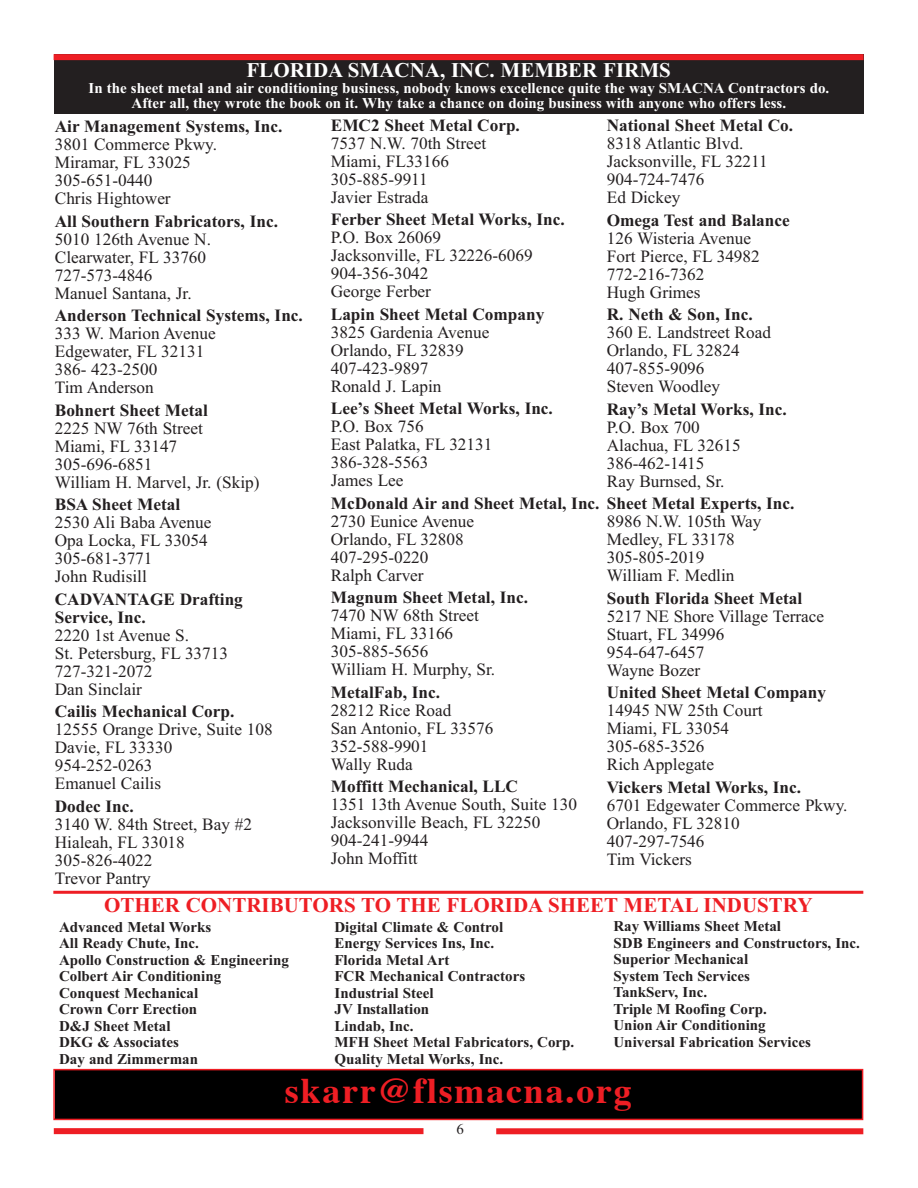
<style>
.page{position:relative;width:918px;height:1188px;background:#fff}
.page>*{position:absolute;margin:0;border:0;box-sizing:border-box;transform-origin:0 0}
.t1{font:700 36px "Times";letter-spacing:.05em;color:#ee1e24}
.t2{font:700 21px "Times New Roman";color:#ee1e24}
.t3{font:700 21px "Times New Roman";color:#fff}
.t4{font:17.25px/18px "Times New Roman";color:#231f20}
.t5{font:700 17.25px/18px "Times New Roman";color:#231f20}
.t6{font:700 15px/16.5px "Times New Roman";color:#231f20}
.t7{font:700 15px/15px "Times New Roman";color:#fff;text-align:center}
.t8{font:15px "Times New Roman";color:#231f20}
</style>
<div class="page">
<div style="left:54px;top:1128px;width:370px;height:6px;background:#ee1e24"></div>
<div style="left:496px;top:1128px;width:367px;height:6px;background:#ee1e24"></div>
<div style="left:55px;top:1070px;width:807px;height:49px;background:#000"></div>
<div style="left:53px;top:1069px;width:810px;height:51px;border:2px solid #ee1e24"></div>
<hr style="left:53px;top:891px;width:810px;height:3px;background:#ee1e24">
<div style="left:54px;top:54px;width:810px;height:59px;background:#231f20"></div>
<div style="left:54px;top:54px;width:810px;height:6px;background:#ee1e24"></div>
<p class="t3" style="left:247px;top:63px;width:426px">FLORIDA SMACNA, INC. MEMBER FIRMS</p>
<p class="t7" style="left:89px;top:83px;width:742px">In the sheet metal and air conditioning business, nobody knows excellence quite the way SMACNA Contractors do.<br>After all, they wrote the book on it. Why take a chance on doing business with anyone who offers less.</p>
<p class="t5" style="left:331px;top:118px;width:191px">EMC2 Sheet Metal Corp.</p>
<p class="t4" style="left:331px;top:136px;width:157px">7537 N.W. 70th Street<br>Miami, FL33166<br>305-885-9911<br>Javier Estrada</p>
<p class="t5" style="left:331px;top:213px;width:235px">Ferber Sheet Metal Works, Inc.</p>
<p class="t4" style="left:331px;top:230px;width:203px">P.O. Box 26069<br>Jacksonville, FL 32226-6069<br>904-356-3042<br>George Ferber</p>
<p class="t5" style="left:331px;top:307px;width:215px">Lapin Sheet Metal Company</p>
<p class="t4" style="left:331px;top:325px;width:160px">3825 Gardenia Avenue<br>Orlando, FL 32839<br>407-423-9897<br>Ronald J. Lapin</p>
<p class="t5" style="left:331px;top:402px;width:224px">Lee’s Sheet Metal Works, Inc.</p>
<p class="t4" style="left:331px;top:419px;width:163px">P.O. Box 756<br>East Palatka, FL 32131<br>386-328-5563<br>James Lee</p>
<p class="t5" style="left:331px;top:496px;width:465px">McDonald Air and Sheet Metal, Inc. Sheet Metal Experts, Inc.</p>
<p class="t4" style="left:331px;top:514px;width:145px">2730 Eunice Avenue<br>Orlando, FL 32808<br>407-295-0220<br>Ralph Carver</p>
<p class="t5" style="left:331px;top:591px;width:199px">Magnum Sheet Metal, Inc.</p>
<p class="t4" style="left:331px;top:608px;width:166px">7470 NW 68th Street<br>Miami, FL 33166<br>305-885-5656<br>William H. Murphy, Sr.</p>
<p class="t5" style="left:331px;top:685px;width:111px">MetalFab, Inc.</p>
<p class="t4" style="left:331px;top:703px;width:164px">28212 Rice Road<br>San Antonio, FL 33576<br>352-588-9901<br>Wally Ruda</p>
<p class="t5" style="left:331px;top:780px;width:189px">Moffitt Mechanical, LLC</p>
<p class="t4" style="left:331px;top:797px;width:248px">1351 13th Avenue South, Suite 130<br>Jacksonville Beach, FL 32250<br>904-241-9944<br>John Moffitt</p>
<p class="t5" style="left:607px;top:118px;width:188px">National Sheet Metal Co.</p>
<p class="t4" style="left:607px;top:136px;width:163px">8318 Atlantic Blvd.<br>Jacksonville, FL 32211<br>904-724-7476<br>Ed Dickey</p>
<p class="t5" style="left:607px;top:213px;width:184px">Omega Test and Balance</p>
<p class="t4" style="left:607px;top:231px;width:155px">126 Wisteria Avenue<br>Fort Pierce, FL 34982<br>772-216-7362<br>Hugh Grimes</p>
<p class="t5" style="left:607px;top:307px;width:147px">R. Neth &amp; Son, Inc.</p>
<p class="t4" style="left:607px;top:325px;width:166px">360 E. Landstreet Road<br>Orlando, FL 32824<br>407-855-9096<br>Steven Woodley</p>
<p class="t5" style="left:607px;top:402px;width:182px">Ray’s Metal Works, Inc.</p>
<p class="t4" style="left:607px;top:420px;width:135px">P.O. Box 700<br>Alachua, FL 32615<br>386-462-1415<br>Ray Burnsed, Sr.</p>
<p class="t4" style="left:607px;top:514px;width:156px">8986 N.W. 105th Way<br>Medley, FL 33178<br>305-805-2019<br>William F. Medlin</p>
<p class="t5" style="left:607px;top:591px;width:197px">South Florida Sheet Metal</p>
<p class="t4" style="left:607px;top:609px;width:219px">5217 NE Shore Village Terrace<br>Stuart, FL 34996<br>954-647-6457<br>Wayne Bozer</p>
<p class="t5" style="left:607px;top:685px;width:221px">United Sheet Metal Company</p>
<p class="t4" style="left:607px;top:703px;width:157px">14945 NW 25th Court<br>Miami, FL 33054<br>305-685-3526<br>Rich Applegate</p>
<p class="t5" style="left:607px;top:780px;width:196px">Vickers Metal Works, Inc.</p>
<p class="t4" style="left:607px;top:798px;width:242px">6701 Edgewater Commerce Pkwy.<br>Orlando, FL 32810<br>407-297-7546<br>Tim Vickers</p>
<p class="t5" style="left:55px;top:119px;width:229px">Air Management Systems, Inc.</p>
<p class="t4" style="left:55px;top:137px;width:164px">3801 Commerce Pkwy.<br>Miramar, FL 33025<br>305-651-0440<br>Chris Hightower</p>
<p class="t5" style="left:55px;top:214px;width:225px">All Southern Fabricators, Inc.</p>
<p class="t4" style="left:55px;top:231px;width:158px">5010 126th Avenue N.<br>Clearwater, FL 33760<br>727-573-4846<br>Manuel Santana, Jr.</p>
<p class="t5" style="left:55px;top:308px;width:250px">Anderson Technical Systems, Inc.</p>
<p class="t4" style="left:55px;top:326px;width:163px">333 W. Marion Avenue<br>Edgewater, FL 32131<br>386- 423-2500<br>Tim Anderson</p>
<p class="t5" style="left:55px;top:403px;width:155px">Bohnert Sheet Metal</p>
<p class="t4" style="left:55px;top:420px;width:206px">2225 NW 76th Street<br>Miami, FL 33147<br>305-696-6851<br>William H. Marvel, Jr. (Skip)</p>
<p class="t5" style="left:55px;top:497px;width:127px">BSA Sheet Metal</p>
<p class="t4" style="left:55px;top:515px;width:158px">2530 Ali Baba Avenue<br>Opa Locka, FL 33054<br>305-681-3771<br>John Rudisill</p>
<p class="t5" style="left:55px;top:592px;width:190px">CADVANTAGE Drafting<br>Service, Inc.</p>
<p class="t4" style="left:55px;top:627px;width:175px">2220 1st Avenue S.<br>St. Petersburg, FL 33713<br>727-321-2072<br>Dan Sinclair</p>
<p class="t5" style="left:55px;top:704px;width:181px">Cailis Mechanical Corp.</p>
<p class="t4" style="left:55px;top:722px;width:219px">12555 Orange Drive, Suite 108<br>Davie, FL 33330<br>954-252-0263<br>Emanuel Cailis</p>
<p class="t5" style="left:55px;top:799px;width:81px">Dodec Inc.</p>
<p class="t4" style="left:55px;top:816px;width:199px">3140 W. 84th Street, Bay #2<br>Hialeah, FL 33018<br>305-826-4022<br>Trevor Pantry</p>
<p class="t2" style="left:104px;top:898px;width:710px">OTHER CONTRIBUTORS TO THE FLORIDA SHEET METAL INDUSTRY</p>
<p class="t6" style="left:59px;top:920px;width:231px">Advanced Metal Works<br>All Ready Chute, Inc.<br>Apollo Construction &amp; Engineering<br>Colbert Air Conditioning<br>Conquest Mechanical<br>Crown Corr Erection<br>D&amp;J Sheet Metal<br>DKG &amp; Associates<br>Day and Zimmerman</p>
<p class="t6" style="left:334px;top:920px;width:241px">Digital Climate &amp; Control<br>Energy Services Ins, Inc.<br>Florida Metal Art<br>FCR Mechanical Contractors<br>Industrial Steel<br>JV Installation<br>Lindab, Inc.<br>MFH Sheet Metal Fabricators, Corp.<br>Quality Metal Works, Inc.</p>
<p class="t6" style="left:614px;top:920px;width:248px">Ray Williams Sheet Metal<br>SDB Engineers and Constructors, Inc.<br>Superior Mechanical<br>System Tech Services<br>TankServ, Inc.<br>Triple M Roofing Corp.<br>Union Air Conditioning<br>Universal Fabrication Services</p>
<h1 class="t1" style="left:285px;top:1076px;width:348px">skarr@flsmacna.org</h1>
<p class="t8" style="left:457px;top:1124px;width:9px">6</p>
</div>
